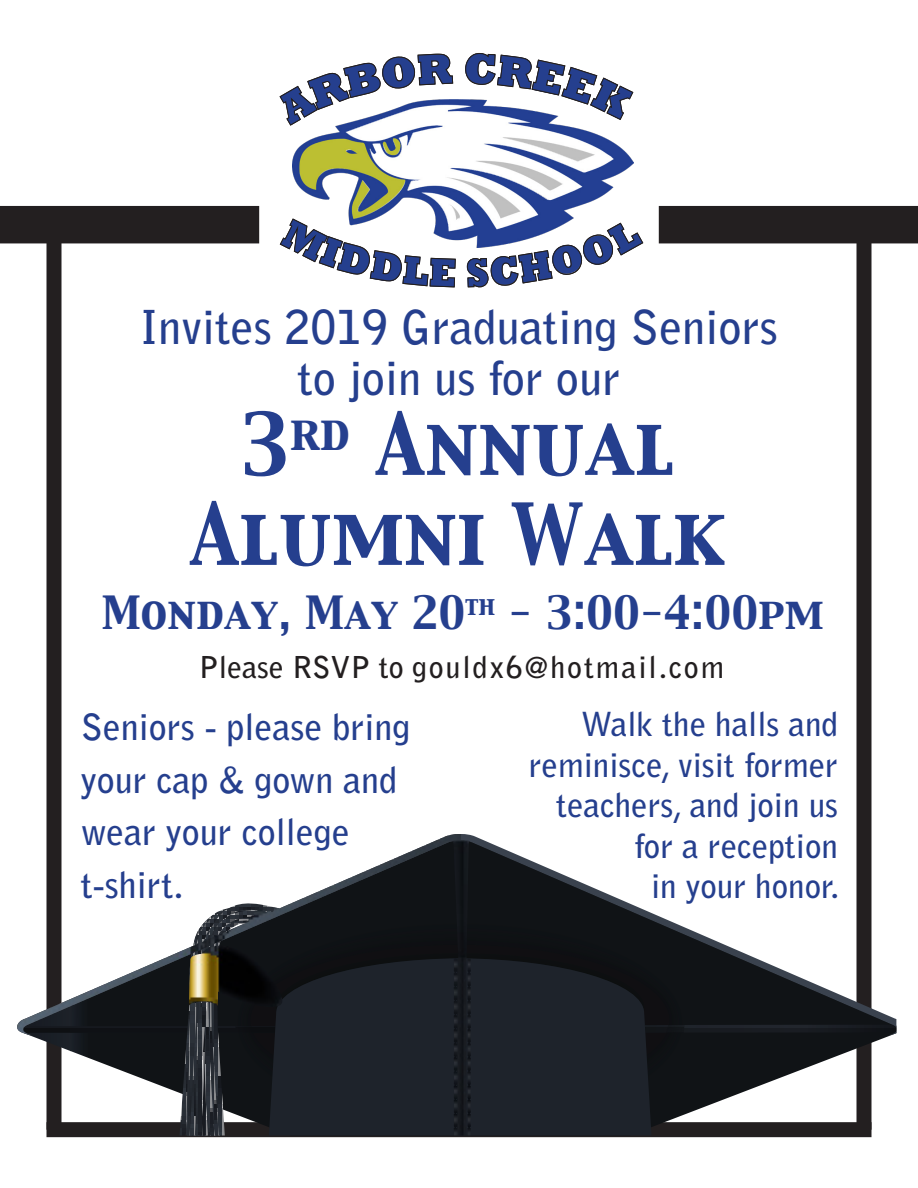
<style>
.page{position:relative;width:918px;height:1188px;background:#fff}
.page>*{position:absolute;margin:0;border:0;box-sizing:border-box;transform-origin:0 0}
.t1{font:75px "Capitals";color:#253f8e}
.t2{font:700 46.5px "Bell Gothic Std";color:#253f8e}
.t3{font:40.5px "Capitals";color:#253f8e}
.t4{font:700 36px/52.5px "Bell Gothic Std";color:#253f8e}
.t5{font:700 33px/40.5px "Bell Gothic Std";color:#253f8e;text-align:right}
.t6{font:700 30px "Bell Gothic Std";letter-spacing:.06em;color:#231f20}
</style>
<div class="page">
<img style="left:292px;top:100px;width:341px;height:141px">
<div style="left:0;top:206px;width:259px;height:37px;background:#231f20"></div>
<div style="left:659px;top:206px;width:259px;height:37px;background:#231f20"></div>
<div style="left:46px;top:230px;width:16px;height:900px;background:#231f20"></div>
<div style="left:856px;top:230px;width:16px;height:900px;background:#231f20"></div>
<div style="left:46px;top:1122px;width:826px;height:15px;background:#231f20"></div>
<svg style="left:46px;top:1036px;width:843px;height:100px"></svg>
<svg style="left:460px;top:834px;width:436px;height:202px"></svg>
<div style="left:460px;top:946px;width:209px;height:108px;background:#101113"></div>
<img style="left:652px;top:1025px;width:16px;height:8px">
<div style="left:280px;top:958px;width:372px;height:178px;background:#1e232b"></div>
<img style="left:179px;top:1071px;width:7px;height:65px">
<img style="left:195px;top:1071px;width:85px;height:65px">
<img style="left:196px;top:1071px;width:70px;height:65px">
<svg style="left:454px;top:1116px;width:2px;height:9px"></svg>
<svg style="left:454px;top:1073px;width:2px;height:10px"></svg>
<svg style="left:468px;top:1116px;width:2px;height:9px"></svg>
<svg style="left:468px;top:1073px;width:2px;height:10px"></svg>
<svg style="left:460px;top:952px;width:186px;height:74px;background:#191d24"></svg>
<img style="left:17px;top:834px;width:443px;height:237px">
<svg style="left:279px;top:53px;width:174px;height:73px"></svg>
<svg style="left:464px;top:53px;width:170px;height:67px"></svg>
<svg style="left:279px;top:218px;width:177px;height:70px"></svg>
<svg style="left:466px;top:218px;width:178px;height:70px"></svg>
<p class="t2" style="left:140px;top:299px;width:639px">Invites 2019 Graduating Seniors</p>
<p class="t2" style="left:297px;top:350px;width:325px">to join us for our</p>
<p class="t1" style="left:240px;top:394px;width:436px">3<sup>rd</sup> Annual</p>
<p class="t1" style="left:189px;top:484px;width:537px">Alumni Walk</p>
<p class="t3" style="left:102px;top:585px;width:724px">Monday, May 20<sup>th</sup> - 3:00-4:00pm</p>
<p class="t6" style="left:199px;top:649px;width:527px">Please RSVP to gouldx6@hotmail.com</p>
<p class="t4" style="left:81px;top:701px;width:331px">Seniors - please bring your cap &amp; gown and wear your college t-shirt.</p>
<p class="t5" style="left:529px;top:704px;width:311px">Walk the halls and reminisce, visit former teachers, and join us</p>
<p class="t5" style="left:634px;top:826px;width:205px">for a reception</p>
<p class="t5" style="left:651px;top:866px;width:190px">in your honor.</p>
</div>
